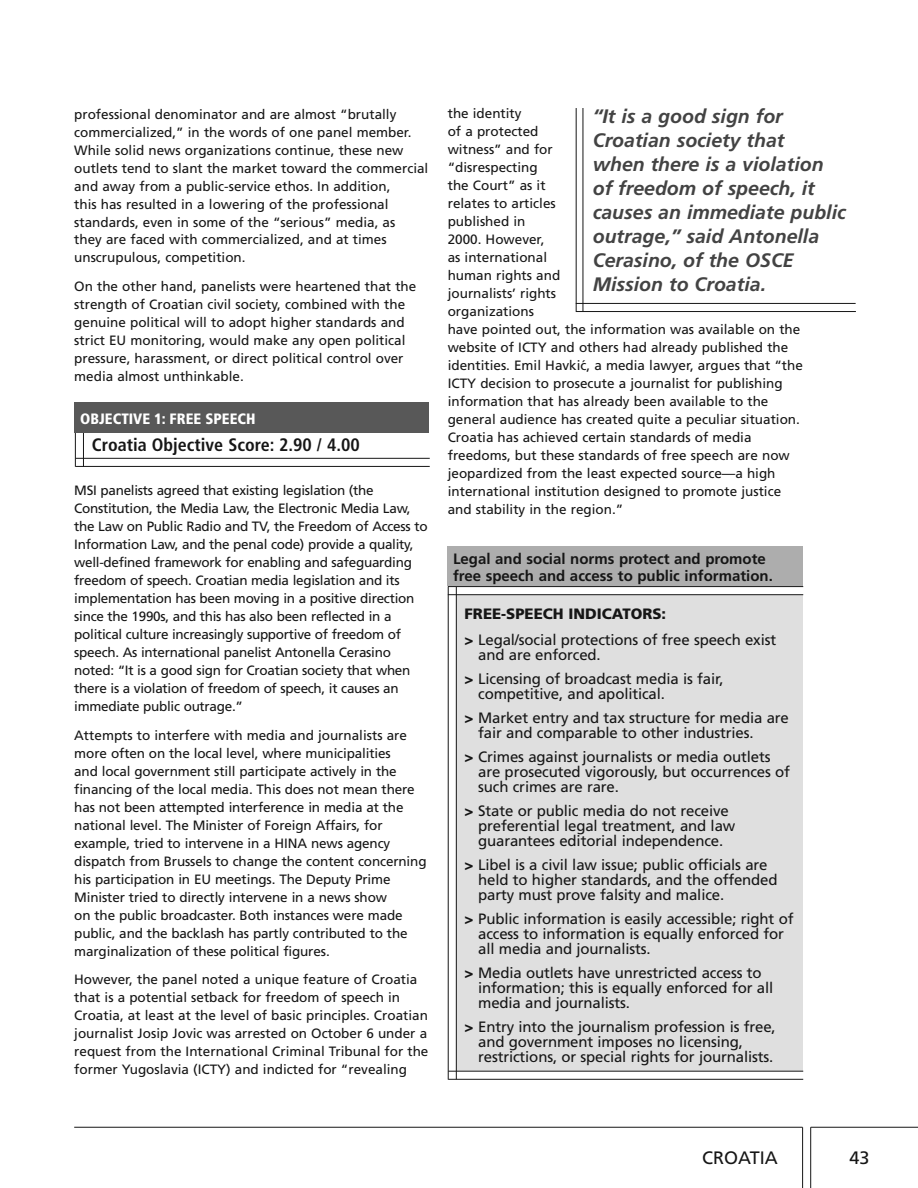
<style>
.page{position:relative;width:918px;height:1188px;background:#fff}
.page>*{position:absolute;margin:0;border:0;box-sizing:border-box;transform-origin:0 0}
.t1{font:italic 700 19.5px/24px "Frutiger";color:#434343}
.t2{font:700 condensed 18px "Frutiger";color:#161616}
.t3{font:18px "Frutiger";color:#161616}
.t4{font:15px/15px "Frutiger";letter-spacing:-.01em;color:#161616}
.t5{font:700 15px/16.5px "Frutiger";color:#161616}
.t6{font:900 condensed 15px "Frutiger";color:#fff}
.t7{font:13.5px/18px "Frutiger";color:#161616}
.t8{font:13.5px/18px "Frutiger";letter-spacing:-.02em;color:#161616}
.s1{font-weight:900}
</style>
<div class="page">
<hr style="left:76px;top:458px;width:354px;height:1px;background:#161616">
<hr style="left:76px;top:466px;width:354px;height:1px;background:#161616">
<hr style="left:83px;top:431px;width:1px;height:36px;background:#161616">
<hr style="left:75px;top:431px;width:1px;height:36px;background:#161616">
<div style="left:74px;top:403px;width:355px;height:30px;background:#585858"></div>
<div style="left:456px;top:595px;width:347px;height:475px;background:#dfdfdf"></div>
<div style="left:448px;top:547px;width:355px;height:39px;background:#adadad"></div>
<hr style="left:448px;top:586px;width:355px;height:1px;background:#161616">
<hr style="left:448px;top:594px;width:355px;height:1px;background:#161616">
<hr style="left:448px;top:1071px;width:355px;height:1px;background:#161616">
<hr style="left:448px;top:1079px;width:355px;height:1px;background:#161616">
<hr style="left:456px;top:587px;width:1px;height:492px;background:#161616">
<hr style="left:448px;top:587px;width:1px;height:493px;background:#161616">
<hr style="left:810px;top:1127px;width:1px;height:61px;background:#161616">
<hr style="left:811px;top:1127px;width:107px;height:1px;background:#161616">
<hr style="left:74px;top:1127px;width:729px;height:1px;background:#161616">
<hr style="left:802px;top:1127px;width:1px;height:61px;background:#161616">
<hr style="left:576px;top:108px;width:1px;height:203px;background:#161616">
<hr style="left:583px;top:108px;width:1px;height:204px;background:#161616">
<hr style="left:576px;top:303px;width:280px;height:1px;background:#161616">
<hr style="left:576px;top:311px;width:280px;height:1px;background:#161616">
<p class="t7" style="left:74px;top:106px;width:356px">professional denominator and are almost “brutally commercialized,” in the words of one panel member.<br>While solid news organizations continue, these new outlets tend to slant the market toward the commercial and away from a public-service ethos. In addition,<br>this has resulted in a lowering of the professional standards, even in some of the “serious” media, as<br>they are faced with commercialized, and at times unscrupulous, competition.</p>
<p class="t7" style="left:74px;top:279px;width:344px">On the other hand, panelists were heartened that the strength of Croatian civil society, combined with the genuine political will to adopt higher standards and strict EU monitoring, would make any open political pressure, harassment, or direct political control over media almost unthinkable.</p>
<p class="t6" style="left:80px;top:412px;width:177px">OBJECTIVE 1: FREE SPEECH</p>
<h2 class="t2" style="left:92px;top:438px;width:269px">Croatia Objective Score: 2.90 / 4.00</h2>
<p class="t8" style="left:74px;top:483px;width:355px">MSI panelists agreed that existing legislation (the Constitution, the Media Law, the Electronic Media Law, the Law on Public Radio and TV, the Freedom of Access to Information Law, and the penal code) provide a quality, well-defined framework for enabling and safeguarding freedom of speech. Croatian media legislation and its implementation has been moving in a positive direction since the 1990s, and this has also been reflected in a political culture increasingly supportive of freedom of speech. As international panelist Antonella Cerasino noted: “It is a good sign for Croatian society that when there is a violation of freedom of speech, it causes an immediate public outrage.”</p>
<p class="t7" style="left:74px;top:727px;width:354px">Attempts to interfere with media and journalists are more often on the local level, where municipalities<br>and local government still participate actively in the financing of the local media. This does not mean there has not been attempted interference in media at the national level. The Minister of Foreign Affairs, for example, tried to intervene in a HINA news agency dispatch from Brussels to change the content concerning his participation in EU meetings. The Deputy Prime Minister tried to directly intervene in a news show<br>on the public broadcaster. Both instances were made public, and the backlash has partly contributed to the marginalization of these political figures.</p>
<p class="t7" style="left:74px;top:972px;width:356px">However, the panel noted a unique feature of Croatia that is a potential setback for freedom of speech in Croatia, at least at the level of basic principles. Croatian journalist Josip Jovic was arrested on October 6 under a request from the International Criminal Tribunal for the former Yugoslavia (ICTY) and indicted for “revealing</p>
<h1 class="t1" style="left:593px;top:106px;width:255px">“It is a good sign for<br>Croatian society that<br>when there is a violation of freedom of speech, it causes an immediate public outrage,” said Antonella<br>Cerasino, of the OSCE<br>Mission to Croatia.</h1>
<p class="t7" style="left:448px;top:106px;width:357px">the identity<br>of a protected<br>witness” and for<br>“disrespecting<br>the Court” as it<br>relates to articles<br>published in<br>2000. However,<br>as international<br>human rights and<br>journalists’ rights<br>organizations<br>have pointed out, the information was available on the website of ICTY and others had already published the identities. Emil Havki´c, a media lawyer, argues that “the ICTY decision to prosecute a journalist for publishing information that has already been available to the general audience has created quite a peculiar situation.<br>Croatia has achieved certain standards of media freedoms, but these standards of free speech are now jeopardized from the least expected source—a high international institution designed to promote justice and stability in the region.”</p>
<p class="t5" style="left:453px;top:552px;width:321px">Legal and social norms protect and promote free speech and access to public information.</p>
<p class="t4" style="left:465px;top:602px;width:313px;line-height:25.8px"><span class="s1">FREE-SPEECH INDICATORS:<br>&gt;</span> Legal/social protections of free speech exist</p>
<p class="t4" style="left:465px;top:644px;width:260px;line-height:24px;text-indent:14px">and are enforced.<br><span class="s1">&gt;</span> Licensing of broadcast media is fair,</p>
<p class="t4" style="left:465px;top:683px;width:326px;line-height:24px;text-indent:14px">competitive, and apolitical.<br><span class="s1">&gt;</span> Market entry and tax structure for media are</p>
<p class="t4" style="left:465px;top:722px;width:308px;line-height:24px;text-align:center">fair and comparable to other industries.<br><span class="s1">&gt;</span> Crimes against journalists or media outlets</p>
<p class="t4" style="left:478px;top:765px;width:313px">are prosecuted vigorously, but occurrences of such crimes are rare.</p>
<p class="t4" style="left:478px;top:804px;width:259px;text-indent:-14px"><span class="s1">&gt;</span> State or public media do not receive pre fer ential legal treatment, and law guarantees editorial independence.</p>
<p class="t4" style="left:478px;top:858px;width:301px;text-indent:-14px"><span class="s1">&gt;</span> Libel is a civil law issue; public officials are held to higher standards, and the offended party must prove falsity and malice.</p>
<p class="t4" style="left:478px;top:912px;width:317px;text-indent:-14px"><span class="s1">&gt;</span> Public information is easily accessible; right of access to information is equally enforced for all media and journalists.</p>
<p class="t4" style="left:478px;top:966px;width:297px;text-indent:-14px"><span class="s1">&gt;</span> Media outlets have unrestricted access to information; this is equally enforced for all media and journalists.</p>
<p class="t4" style="left:478px;top:1020px;width:299px;text-indent:-14px"><span class="s1">&gt;</span> Entry into the journalism profession is free, and government imposes no licensing, restrictions, or special rights for journalists.</p>
<h2 class="t3" style="left:702px;top:1150px;width:77px">CROATIA</h2>
<h2 class="t3" style="left:850px;top:1150px;width:22px">43</h2>
</div>
